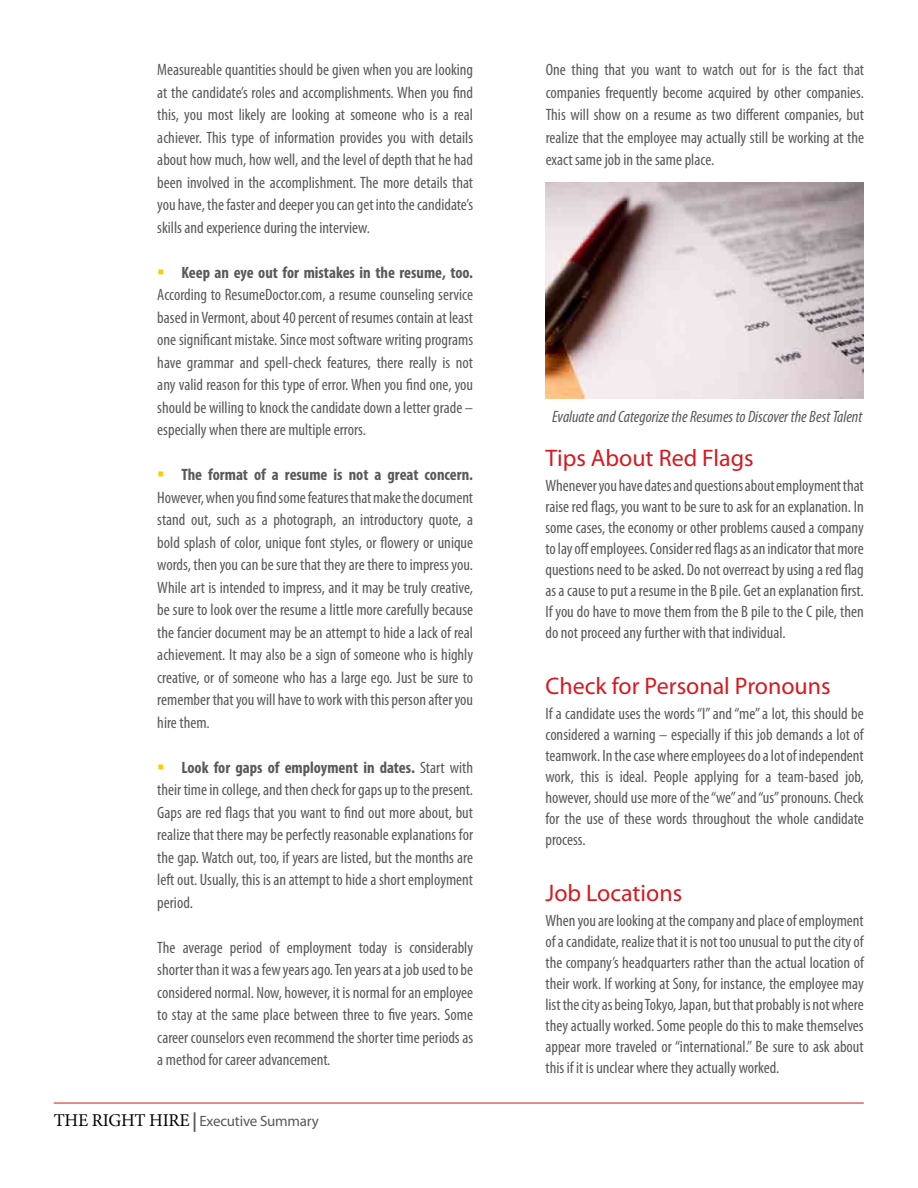
<style>
.page{position:relative;width:918px;height:1188px;background:#fff}
.page>*{position:absolute;margin:0;border:0;box-sizing:border-box;transform-origin:0 0}
.t1{font:24px "Myriad Pro";color:#d71920}
.t2{font:condensed 16.5px/22.5px "Myriad Pro";color:#58595b;text-align:justify}
.t3{font:italic condensed 16.5px "Myriad Pro";color:#58595b}
.t4{font:15px "Myriad Pro";letter-spacing:-.015em;color:#58595b}
.s1{color:#ffcb05}
.s2{font-weight:700}
.s3{font-family:"Minion Pro";font-size:18px;color:#000}
.s4{font-weight:600;font-size:19.5px}
</style>
<div class="page">
<img style="left:545px;top:183px;width:318px;height:216px">
<hr style="left:54px;top:1103px;width:810px;height:1px;background:#d71920">
<p class="t2" style="left:157px;top:58px;width:317px">Measureable quantities should be given when you are looking at the candidate’s roles and accomplishments. When you find this, you most likely are looking at someone who is a real achiever. This type of information provides you with details about how much, how well, and the level of depth that he had been involved in the accomplishment. The more details that you have, the faster and deeper you can get into the candidate’s skills and experience during the interview.</p>
<p class="t2" style="left:157px;top:261px;width:317px"><span class="s1">▪</span> <span class="s2">Keep an eye out for mistakes in the resume, too.<br></span>According to ResumeDoctor.com, a resume counseling service based in Vermont, about 40 percent of resumes contain at least one significant mistake. Since most software writing programs have grammar and spell-check features, there really is not any valid reason for this type of error. When you find one, you should be willing to knock the candidate down a letter grade – especially when there are multiple errors.</p>
<p class="t2" style="left:157px;top:463px;width:317px"><span class="s1">▪</span> <span class="s2">The format of a resume is not a great concern.<br></span>However, when you find some features that make the document stand out, such as a photograph, an introductory quote, a bold splash of color, unique font styles, or flowery or unique words, then you can be sure that they are there to impress you.<br>While art is intended to impress, and it may be truly creative, be sure to look over the resume a little more carefully because the fancier document may be an attempt to hide a lack of real achievement. It may also be a sign of someone who is highly creative, or of someone who has a large ego. Just be sure to remember that you will have to work with this person after you hire them.</p>
<p class="t2" style="left:157px;top:756px;width:317px"><span class="s1">▪</span> <span class="s2">Look for gaps of employment in dates.</span> Start with their time in college, and then check for gaps up to the present.<br>Gaps are red flags that you want to find out more about, but realize that there may be perfectly reasonable explanations for the gap. Watch out, too, if years are listed, but the months are left out. Usually, this is an attempt to hide a short employment period.</p>
<p class="t2" style="left:157px;top:936px;width:317px">The average period of employment today is considerably shorter than it was a few years ago. Ten years at a job used to be considered normal. Now, however, it is normal for an employee to stay at the same place between three to five years. Some career counselors even recommend the shorter time periods as a method for career advancement.</p>
<p class="t4" style="left:54px;top:1112px;width:267px"><span class="s3">THE RIGHT HIRE</span><span class="s4">|</span> Executive Summary</p>
<p class="t2" style="left:546px;top:58px;width:320px">One thing that you want to watch out for is the fact that companies frequently become acquired by other companies.<br>This will show on a resume as two different companies, but realize that the employee may actually still be working at the exact same job in the same place.</p>
<p class="t3" style="left:552px;top:407px;width:312px">Evaluate and Categorize the Resumes to Discover the Best Talent</p>
<h1 class="t1" style="left:545px;top:443px;width:210px">Tips About Red Flags</h1>
<p class="t2" style="left:545px;top:475px;width:320px;line-height:21px">Whenever you have dates and questions about employment that raise red flags, you want to be sure to ask for an explanation. In some cases, the economy or other problems caused a company to lay off employees. Consider red flags as an indicator that more questions need to be asked. Do not overreact by using a red flag as a cause to put a resume in the B pile. Get an explanation first.<br>If you do have to move them from the B pile to the C pile, then do not proceed any further with that individual.</p>
<h1 class="t1" style="left:545px;top:671px;width:287px">Check for Personal Pronouns</h1>
<p class="t2" style="left:545px;top:703px;width:320px;line-height:21px">If a candidate uses the words “I” and “me” a lot, this should be considered a warning – especially if this job demands a lot of teamwork. In the case where employees do a lot of independent work, this is ideal. People applying for a team-based job, however, should use more of the “we” and “us” pronouns. Check for the use of these words throughout the whole candidate process.</p>
<h1 class="t1" style="left:545px;top:878px;width:138px">Job Locations</h1>
<p class="t2" style="left:545px;top:910px;width:320px;line-height:21px">When you are looking at the company and place of employment of a candidate, realize that it is not too unusual to put the city of the company’s headquarters rather than the actual location of their work. If working at Sony, for instance, the employee may list the city as being Tokyo, Japan, but that probably is not where they actually worked. Some people do this to make themselves appear more traveled or “international.” Be sure to ask about this if it is unclear where they actually worked.</p>
</div>
